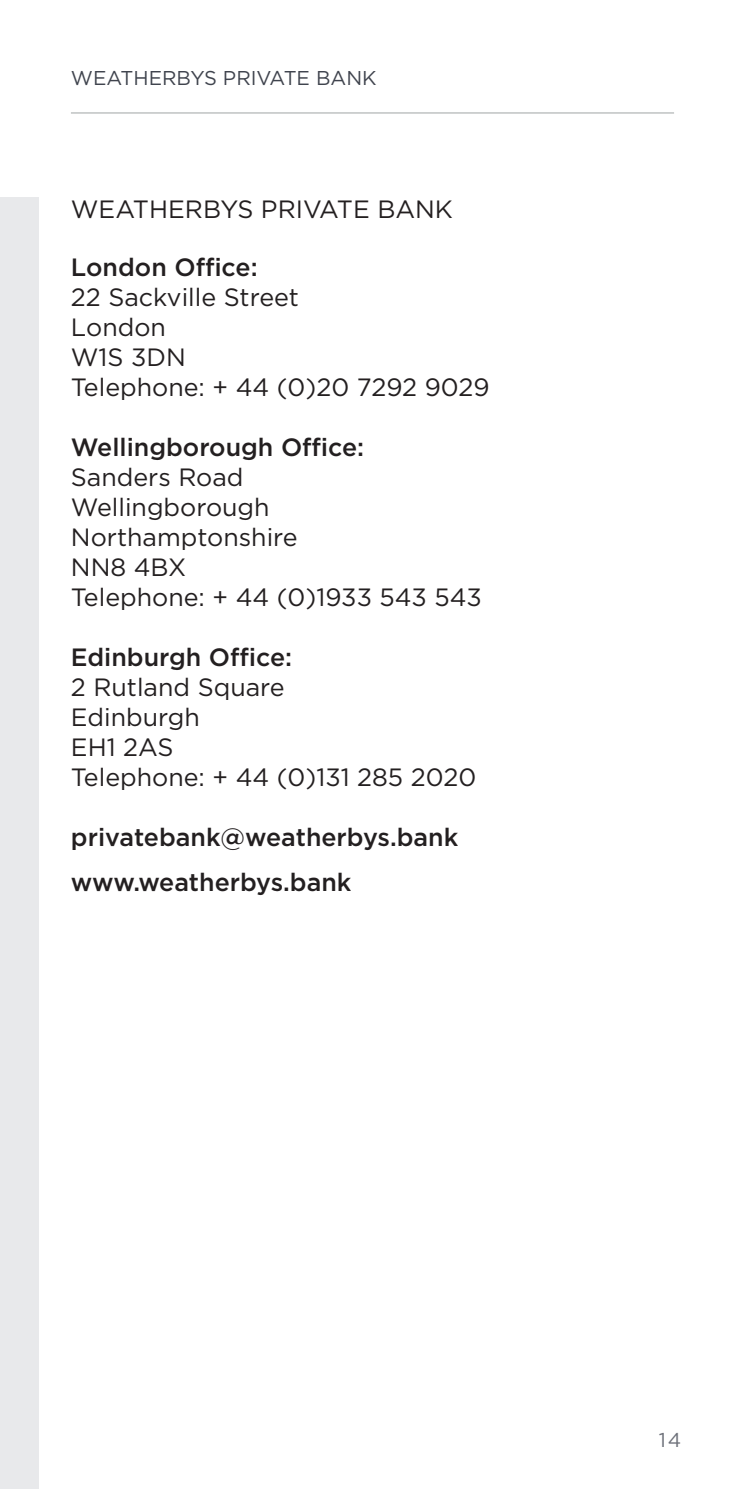
<style>
.page{position:relative;width:745px;height:1489px;background:#fff}
.page>*{position:absolute;margin:0;border:0;box-sizing:border-box;transform-origin:0 0}
.Body_Copy{font:25px "Gotham";color:#231f20}
.Body_Copy-2{font:500 25px "Gotham";color:#231f20}
.t1{font:20px "Gotham";color:#40444e}
.CORRECT_SUBHEADER{font:20px "Gotham";color:#6d7079}
</style>
<div class="page">
<div style="left:0;top:198px;width:39px;height:1290px;background:#e8e9eb"></div>
<hr style="left:71px;top:112px;width:602px;height:1px;background:#c7caca">
<p class="t1" style="left:71px;top:65px;width:307px">WEATHERBYS PRIVATE BANK</p>
<p class="Body_Copy" style="left:71px;top:193px;width:383px">WEATHERBYS PRIVATE BANK</p>
<p class="Body_Copy-2" style="left:71px;top:251px;width:188px">London Office:</p>
<p class="Body_Copy" style="left:71px;top:281px;width:229px">22 Sackville Street</p>
<p class="Body_Copy" style="left:71px;top:311px;width:96px">London</p>
<p class="Body_Copy" style="left:71px;top:341px;width:116px">W1S 3DN</p>
<p class="Body_Copy" style="left:71px;top:371px;width:420px">Telephone: + 44 (0)20 7292 9029</p>
<p class="Body_Copy-2" style="left:71px;top:431px;width:294px">Wellingborough Office:</p>
<p class="Body_Copy" style="left:71px;top:461px;width:174px">Sanders Road</p>
<p class="Body_Copy" style="left:71px;top:491px;width:200px">Wellingborough</p>
<p class="Body_Copy" style="left:71px;top:521px;width:228px">Northamptonshire</p>
<p class="Body_Copy" style="left:71px;top:551px;width:117px">NN8 4BX</p>
<p class="Body_Copy" style="left:71px;top:581px;width:412px">Telephone: + 44 (0)1933 543 543</p>
<p class="Body_Copy-2" style="left:71px;top:641px;width:223px">Edinburgh Office:</p>
<p class="Body_Copy" style="left:71px;top:671px;width:215px">2 Rutland Square</p>
<p class="Body_Copy" style="left:71px;top:701px;width:130px">Edinburgh</p>
<p class="Body_Copy" style="left:71px;top:731px;width:104px">EH1 2AS</p>
<p class="Body_Copy" style="left:71px;top:761px;width:406px">Telephone: + 44 (0)131 285 2020</p>
<p class="Body_Copy-2" style="left:71px;top:821px;width:388px">privatebank@weatherbys.bank</p>
<p class="Body_Copy-2" style="left:71px;top:865px;width:282px">www.weatherbys.bank</p>
<p class="CORRECT_SUBHEADER" style="left:658px;top:1426px;width:24px">14</p>
</div>
